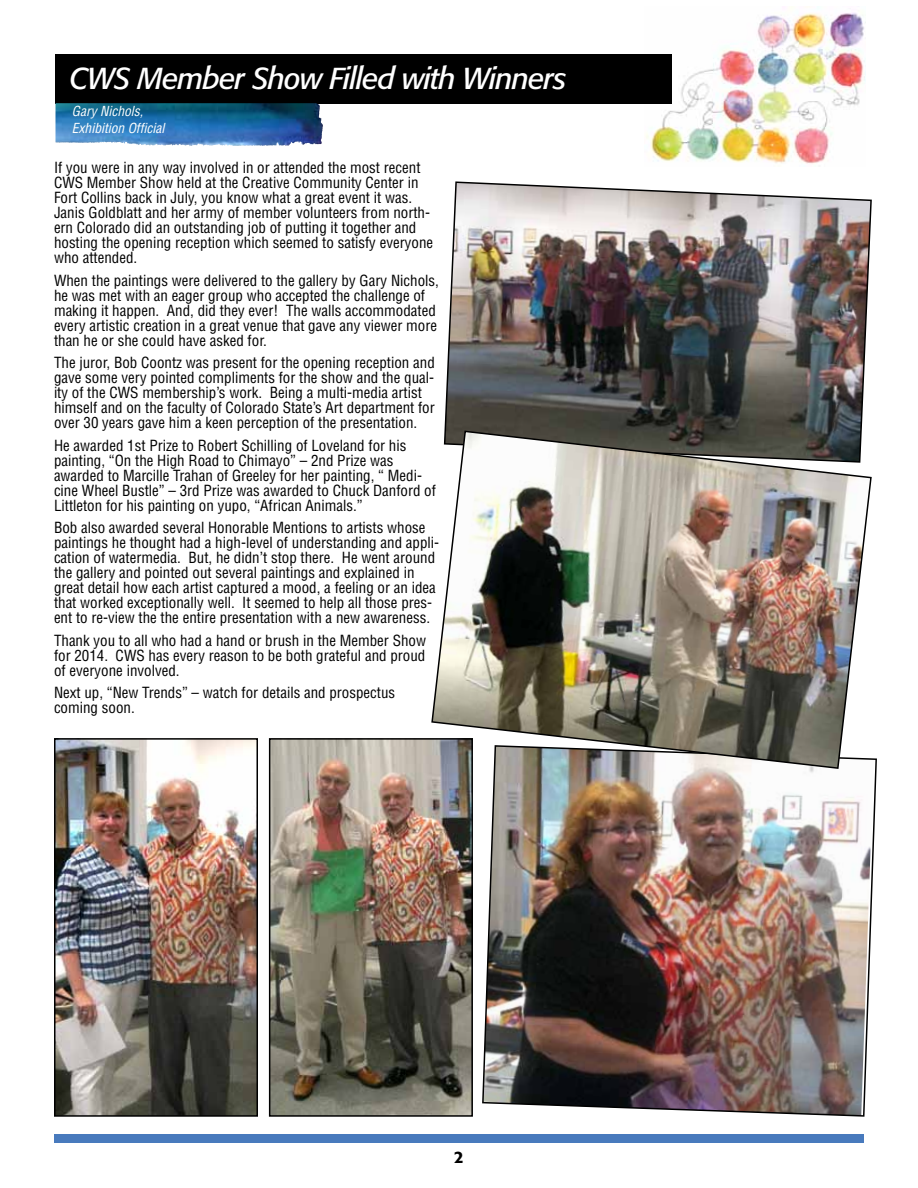
<style>
.page{position:relative;width:918px;height:1188px;background:#fff}
.page>*{position:absolute;margin:0;border:0;box-sizing:border-box;transform-origin:0 0}
.t1{font:italic 30px "Formata";letter-spacing:-.03em;color:#fff}
.t2{font:500 16.5px "Formata";color:#000}
.t3{font:condensed 15px/15px "Helvetica";color:#000}
.t4{font:italic condensed 13.5px/16.5px "Helvetica";color:#fff}
</style>
<div class="page">
<img style="left:444px;top:181px;width:428px;height:249px">
<img style="left:646px;top:12px;width:219px;height:152px">
<div style="left:56px;top:54px;width:616px;height:50px;background:#000"></div>
<div style="left:54px;top:1134px;width:810px;height:9px;background:#487abd"></div>
<img style="left:56px;top:103px;width:80px;height:41px">
<img style="left:482px;top:758px;width:395px;height:359px">
<img style="left:431px;top:430px;width:442px;height:340px">
<img style="left:57px;top:741px;width:198px;height:373px">
<div style="left:54px;top:738px;width:204px;height:379px;border:2px solid #000"></div>
<img style="left:272px;top:741px;width:198px;height:373px">
<div style="left:269px;top:738px;width:204px;height:379px;border:2px solid #000"></div>
<h1 class="t1" style="left:70px;top:61px;width:498px">CWS Member Show Filled with Winners</h1>
<p class="t4" style="left:72px;top:103px;width:94px">Gary Nichols,<br>Exhibition Official</p>
<p class="t3" style="left:54px;top:160px;width:381px">If you were in any way involved in or attended the most recent CWS Member Show held at the Creative Community Center in Fort Collins back in July, you know what a great event it was.<br>Janis Goldblatt and her army of member volunteers from north&shy;ern Colorado did an outstanding job of putting it together and hosting the opening reception which seemed to satisfy everyone who attended.</p>
<p class="t3" style="left:54px;top:272px;width:386px">When the paintings were delivered to the gallery by Gary Nichols, he was met with an eager group who accepted the challenge of making it happen. And, did they ever! The walls accommodated every artistic creation in a great venue that gave any viewer more than he or she could have asked for.</p>
<p class="t3" style="left:54px;top:355px;width:382px">The juror, Bob Coontz was present for the opening reception and gave some very pointed compliments for the show and the qual&shy;ity of the CWS membership’s work. Being a multi-media artist himself and on the faculty of Colorado State’s Art department for over 30 years gave him a keen perception of the presentation.</p>
<p class="t3" style="left:54px;top:437px;width:383px">He awarded 1st Prize to Robert Schilling of Loveland for his painting, “On the High Road to Chimayo” – 2nd Prize was awarded to Marcille Trahan of Greeley for her painting, “ Medi&shy;cine Wheel Bustle” – 3rd Prize was awarded to Chuck Danford of Littleton for his painting on yupo, “African Animals.”</p>
<p class="t3" style="left:54px;top:520px;width:387px">Bob also awarded several Honorable Mentions to artists whose paintings he thought had a high-level of understanding and appli&shy;cation of watermedia. But, he didn’t stop there. He went around the gallery and pointed out several paintings and explained in great detail how each artist captured a mood, a feeling or an idea that worked exceptionally well. It seemed to help all those pres&shy;ent to re-view the the entire presentation with a new awareness.</p>
<p class="t3" style="left:54px;top:632px;width:374px;text-align:justify">Thank you to all who had a hand or brush in the Member Show for 2014. CWS has every reason to be both grateful and proud of everyone involved.</p>
<p class="t3" style="left:54px;top:685px;width:343px">Next up, “New Trends” – watch for details and prospectus coming soon.</p>
<p class="t2" style="left:454px;top:1147px;width:11px">2</p>
</div>
